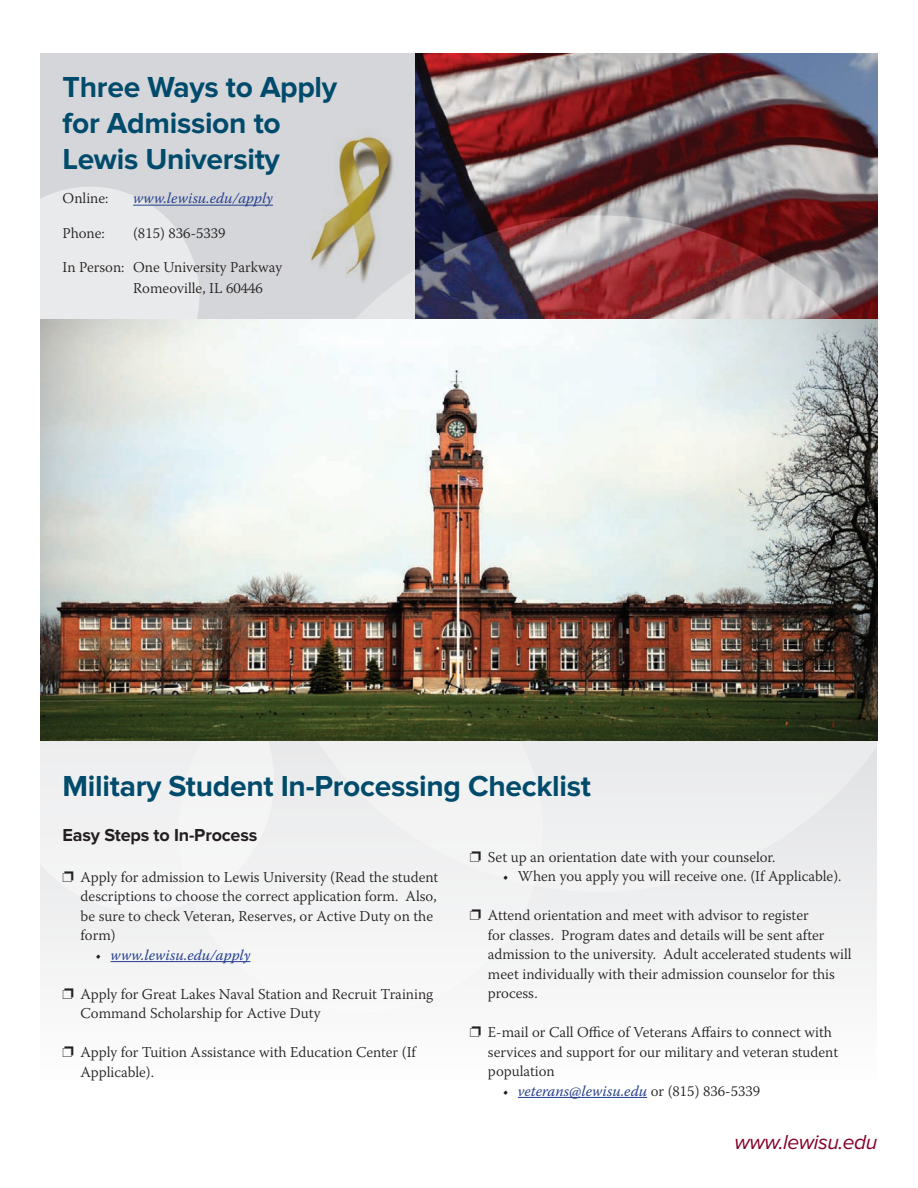
<style>
.page{position:relative;width:918px;height:1188px;background:#fff}
.page>*{position:absolute;margin:0;border:0;box-sizing:border-box;transform-origin:0 0}
.t1{font:700 30px/36px "Proxima Nova";letter-spacing:-.01em;color:#004b6c}
.t2{font:italic 21px "Proxima Nova";letter-spacing:-.02em;color:#840128}
.t3{font:700 18px "Proxima Nova";letter-spacing:-.01em;color:#231f20}
.t4{font:300 15px/19.5px "Warnock Pro";color:#231f20}
.t5{font:italic 15px "Warnock Pro";color:#253f8e}
.s1{font-weight:300;font-style:normal;color:#231f20}
</style>
<div class="page">
<img style="left:78px;top:54px;width:800px;height:580px">
<div style="left:40px;top:54px;width:375px;height:266px;background:#d5d6d9"></div>
<div style="left:40px;top:704px;width:838px;height:376px;background:#f6f6f7"></div>
<img style="left:261px;top:215px;width:617px;height:677px">
<svg style="left:40px;top:187px;width:171px;height:230px;fill:#e9eaeb"></svg>
<img style="left:78px;top:634px;width:210px;height:258px">
<hr style="left:133px;top:205px;width:140px;height:1px;background:#253f8e">
<img style="left:299px;top:130px;width:108px;height:160px">
<hr style="left:111px;top:961px;width:139px;height:1px;background:#253f8e">
<hr style="left:518px;top:1097px;width:129px;height:1px;background:#253f8e">
<svg style="left:40px;top:248px;width:38px;height:645px"></svg>
<svg style="left:470px;top:851px;width:15px;height:12px"></svg>
<h1 class="t1" style="left:63px;top:69px;width:276px">Three Ways to Apply for Admission to<br>Lewis University</h1>
<p class="t4" style="left:63px;top:188px;width:47px">Online:</p>
<p class="t5" style="left:133px;top:189px;width:141px">www.lewisu.edu/apply</p>
<p class="t4" style="left:63px;top:223px;width:44px">Phone:</p>
<p class="t4" style="left:133px;top:223px;width:94px">(815) 836-5339</p>
<p class="t4" style="left:133px;top:257px;width:151px;line-height:21px;text-indent:-70px">In Person: One University Parkway<br>Romeoville, IL 60446</p>
<h1 class="t1" style="left:63px;top:768px;width:530px">Military Student In-Processing Checklist</h1>
<p class="t3" style="left:63px;top:824px;width:196px">Easy Steps to In-Process</p>
<p class="t4" style="left:81px;top:867px;width:359px">Apply for admission to Lewis University (Read the student descriptions to choose the correct application form. Also, be sure to check Veteran, Reserves, or Active Duty on the form)</p>
<p class="t5" style="left:96px;top:946px;width:156px"><span class="s1">•</span> www.lewisu.edu/apply</p>
<p class="t4" style="left:81px;top:984px;width:354px">Apply for Great Lakes Naval Station and Recruit Training<br>Command Scholarship for Active Duty</p>
<p class="t4" style="left:81px;top:1042px;width:337px">Apply for Tuition Assistance with Education Center (If<br>Applicable).</p>
<p class="t4" style="left:488px;top:847px;width:289px">Set up an orientation date with your counselor.</p>
<p class="t4" style="left:503px;top:866px;width:340px">• When you apply you will receive one. (If Applicable).</p>
<p class="t4" style="left:488px;top:905px;width:365px">Attend orientation and meet with advisor to register<br>for classes. Program dates and details will be sent after admission to the university. Adult accelerated students will meet individually with their admission counselor for this process.</p>
<p class="t4" style="left:488px;top:1022px;width:352px">E-mail or Call Office of Veterans Affairs to connect with services and support for our military and veteran student population</p>
<p class="t5" style="left:503px;top:1082px;width:259px"><span class="s1">•</span> veterans@lewisu.edu <span class="s1">or (815) 836-5339</span></p>
<h2 class="t2" style="left:735px;top:1130px;width:144px">www.lewisu.edu</h2>
</div>
